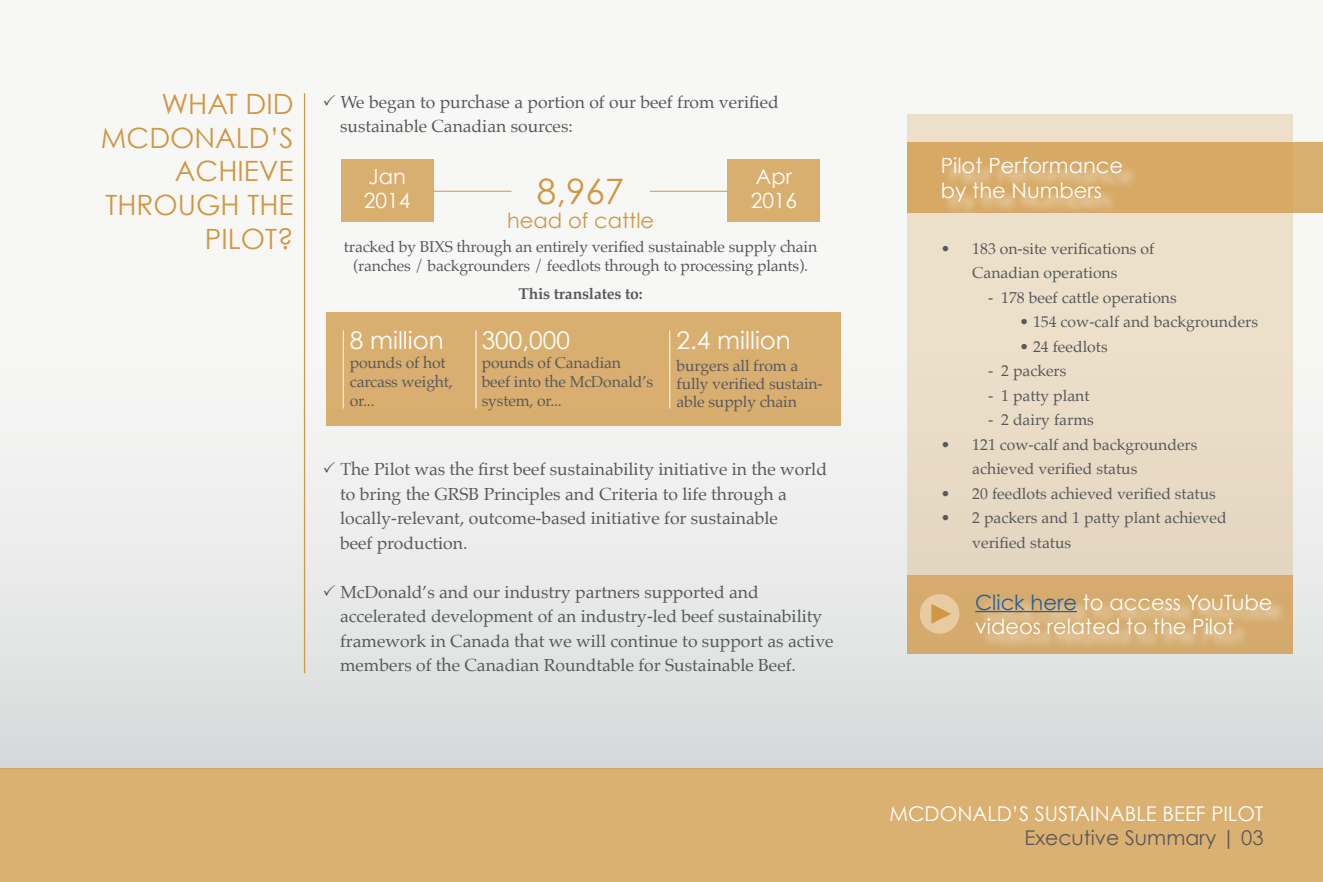
<style>
.page{position:relative;width:1323px;height:882px;background:#fff}
.page>*{position:absolute;margin:0;border:0;box-sizing:border-box;transform-origin:0 0}
.t1{font:35px "Century Gothic";color:#d09744}
.t2{font:28px/33.6px "Century Gothic";color:#d09744;text-align:right}
.t3{font:24.5px "Century Gothic";color:#fff}
.t4{font:21px/24.5px "Century Gothic";color:#fff}
.t5{font:21px "Century Gothic";color:#d09744}
.t6{font:20.3px "Century Gothic";color:#fff}
.t7{font:20.3px "Century Gothic";color:#58595b}
.t8{font:17.5px/24.5px "Palatino";color:#58595b}
.t9{font:15.75px/19.2px "Palatino";color:#58595b}
.t10{font:700 15.75px "Palatino";letter-spacing:-.01em;color:#58595b}
.s1{color:#215e9e}
</style>
<div class="page">
<div style="left:0;top:0;width:1323px;height:769px;background:linear-gradient(to bottom,#fffffc,#e0e1e1)"></div>
<div style="left:0;top:769px;width:1323px;height:113px;background:#dbb172"></div>
<hr style="left:304px;top:93px;width:1px;height:580px;background:#d09744">
<div style="left:326px;top:313px;width:514px;height:113px;background:#d9ae70"></div>
<div style="left:341px;top:159px;width:92px;height:63px;background:#d9af70"></div>
<hr style="left:433px;top:191px;width:79px;height:1px;background:#d09744">
<div style="left:728px;top:159px;width:92px;height:63px;background:#d9af70"></div>
<hr style="left:650px;top:191px;width:78px;height:1px;background:#d09744">
<hr style="left:476px;top:330px;width:1px;height:78px;background:#fff">
<hr style="left:669px;top:330px;width:1px;height:78px;background:#fff">
<hr style="left:343px;top:330px;width:1px;height:78px;background:#fff">
<div style="left:907px;top:575px;width:386px;height:79px;background:#d6ab6d"></div>
<div style="left:907px;top:115px;width:386px;height:460px;background:#ebdec8"></div>
<div style="left:907px;top:142px;width:416px;height:71px;background:#d7a965"></div>
<div style="left:944px;top:160px;width:194px;height:57px;background:#fff;opacity:.75"></div>
<div style="left:920px;top:594px;width:39px;height:40px;background:#e8cba1;border-radius:50%"></div>
<svg style="left:931px;top:604px;width:20px;height:20px"></svg>
<div style="left:978px;top:596px;width:309px;height:54px;background:#fff;opacity:.75"></div>
<hr style="left:975px;top:611px;width:102px;height:1px;background:#215e9e">
<svg style="left:324px;top:94px;width:11px;height:11px"></svg>
<svg style="left:324px;top:462px;width:11px;height:11px"></svg>
<svg style="left:324px;top:584px;width:11px;height:11px"></svg>
<h2 class="t2" style="left:101px;top:87px;width:194px">WHAT DID<br>MCDONALD’S<br>ACHIEVE<br>THROUGH THE<br>PILOT?</h2>
<p class="t8" style="left:340px;top:89px;width:440px">We began to purchase a portion of our beef from verified sustainable Canadian sources:</p>
<h3 class="t4" style="left:364px;top:164px;width:48px">Jan<br>2014</h3>
<h3 class="t4" style="left:751px;top:164px;width:48px">Apr<br>2016</h3>
<p class="t9" style="left:344px;top:237px;width:475px;text-align:center">tracked by BIXS through an entirely verified sustainable supply chain (ranches / backgrounders / feedlots through to processing plants).</p>
<p class="t10" style="left:518px;top:281px;width:126px">This translates to:</p>
<h1 class="t1" style="left:537px;top:170px;width:89px">8,967</h1>
<h3 class="t5" style="left:507px;top:208px;width:149px">head of cattle</h3>
<h3 class="t3" style="left:350px;top:325px;width:95px">8 million</h3>
<p class="t9" style="left:350px;top:353px;width:105px">pounds of hot carcass weight, or...</p>
<h3 class="t3" style="left:482px;top:325px;width:90px">300,000</h3>
<h3 class="t3" style="left:677px;top:325px;width:116px">2.4 million</h3>
<p class="t9" style="left:677px;top:356px;width:148px;line-height:18.4px">burgers all from a fully verified sustain&shy;able supply chain</p>
<p class="t9" style="left:482px;top:353px;width:173px">pounds of Canadian beef into the McDonald’s system, or...</p>
<p class="t8" style="left:340px;top:457px;width:488px">The Pilot was the first beef sustainability initiative in the world to bring the GRSB Principles and Criteria to life through a locally-relevant, outcome-based initiative for sustainable<br>beef production.</p>
<p class="t8" style="left:340px;top:579px;width:495px">McDonald’s and our industry partners supported and accelerated development of an industry-led beef sustainability framework in Canada that we will continue to support as active members of the Canadian Roundtable for Sustainable Beef.</p>
<h3 class="t4" style="left:941px;top:153px;width:184px">Pilot Performance by the Numbers</h3>
<p class="t9" style="left:941px;top:236px;width:215px;line-height:24.5px;text-align:center">• 183 on-site verifications of<br>Canadian operations</p>
<p class="t9" style="left:988px;top:288px;width:190px">- 178 beef cattle operations</p>
<p class="t9" style="left:1020px;top:312px;width:240px">• 154 cow-calf and backgrounders</p>
<p class="t9" style="left:1020px;top:337px;width:90px">• 24 feedlots</p>
<p class="t9" style="left:988px;top:361px;width:80px">- 2 packers</p>
<p class="t9" style="left:988px;top:386px;width:103px">- 1 patty plant</p>
<p class="t9" style="left:988px;top:410px;width:107px">- 2 dairy farms</p>
<p class="t9" style="left:972px;top:432px;width:227px;line-height:24.5px;text-indent:-32px">• 121 cow-calf and backgrounders achieved verified status</p>
<p class="t9" style="left:941px;top:484px;width:277px">• 20 feedlots achieved verified status</p>
<p class="t9" style="left:972px;top:505px;width:256px;line-height:24.5px;text-indent:-32px">• 2 packers and 1 patty plant achieved verified status</p>
<h3 class="t4" style="left:975px;top:589px;width:299px"><span class="s1">Click here</span> to access YouTube videos related to the Pilot</h3>
<p class="t6" style="left:890px;top:801px;width:376px">MCDONALD’S SUSTAINABLE BEEF PILOT</p>
<p class="t7" style="left:1025px;top:825px;width:241px">Executive Summary | 03</p>
</div>
